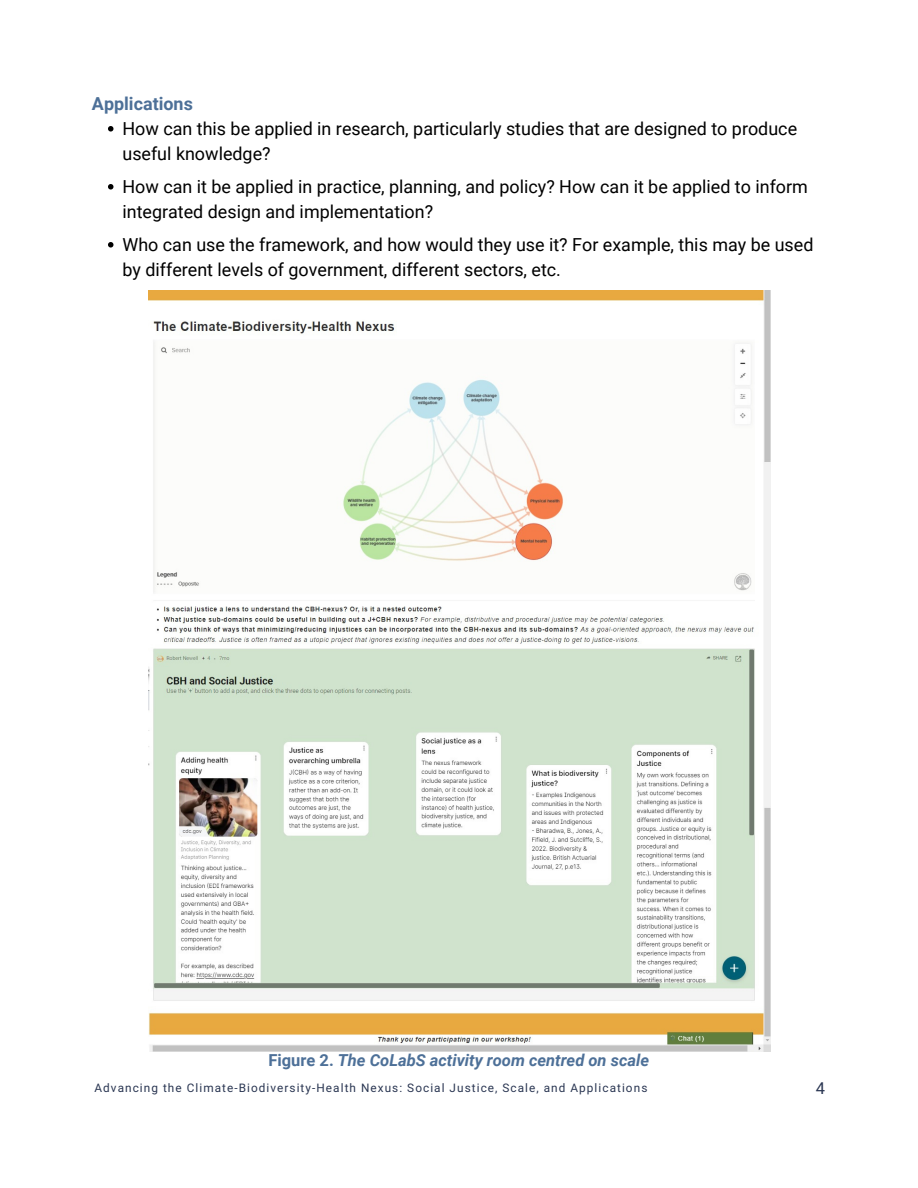
<style>
.page{position:relative;width:918px;height:1188px;background:#fff}
.page>*{position:absolute;margin:0;border:0;box-sizing:border-box;transform-origin:0 0}
.t1{font:18px/25px "Roboto";color:#000}
.t2{font:700 18px "Roboto";color:#4d7098}
.t3{font:italic 700 16.5px "Roboto";color:#4d7098}
.t4{font:16.5px "Araboto";color:#2a3652}
.t5{font:11.85px "Araboto";letter-spacing:.09em;color:#2a3652}
.s1{font-style:normal}
</style>
<div class="page">
<img style="left:148px;top:291px;width:622px;height:760px">
<svg style="left:108px;top:126px;width:5px;height:6px"></svg>
<svg style="left:108px;top:184px;width:5px;height:6px"></svg>
<svg style="left:108px;top:242px;width:5px;height:6px"></svg>
<p class="t2" style="left:92px;top:93px;width:102px">Applications</p>
<p class="t1" style="left:122px;top:116px;width:676px">How can this be applied in research, particularly studies that are designed to produce useful knowledge?</p>
<p class="t1" style="left:122px;top:174px;width:687px">How can it be applied in practice, planning, and policy? How can it be applied to inform integrated design and implementation?</p>
<p class="t1" style="left:122px;top:232px;width:692px">Who can use the framework, and how would they use it? For example, this may be used by different levels of government, different sectors, etc.</p>
<p class="t3" style="left:268px;top:1051px;width:382px"><span class="s1">Figure 2.</span> The CoLabS activity room centred on scale</p>
<p class="t5" style="left:95px;top:1081px;width:554px">Advancing the Climate-Biodiversity-Health Nexus: Social Justice, Scale, and Applications</p>
<p class="t4" style="left:816px;top:1079px;width:11px">4</p>
</div>
